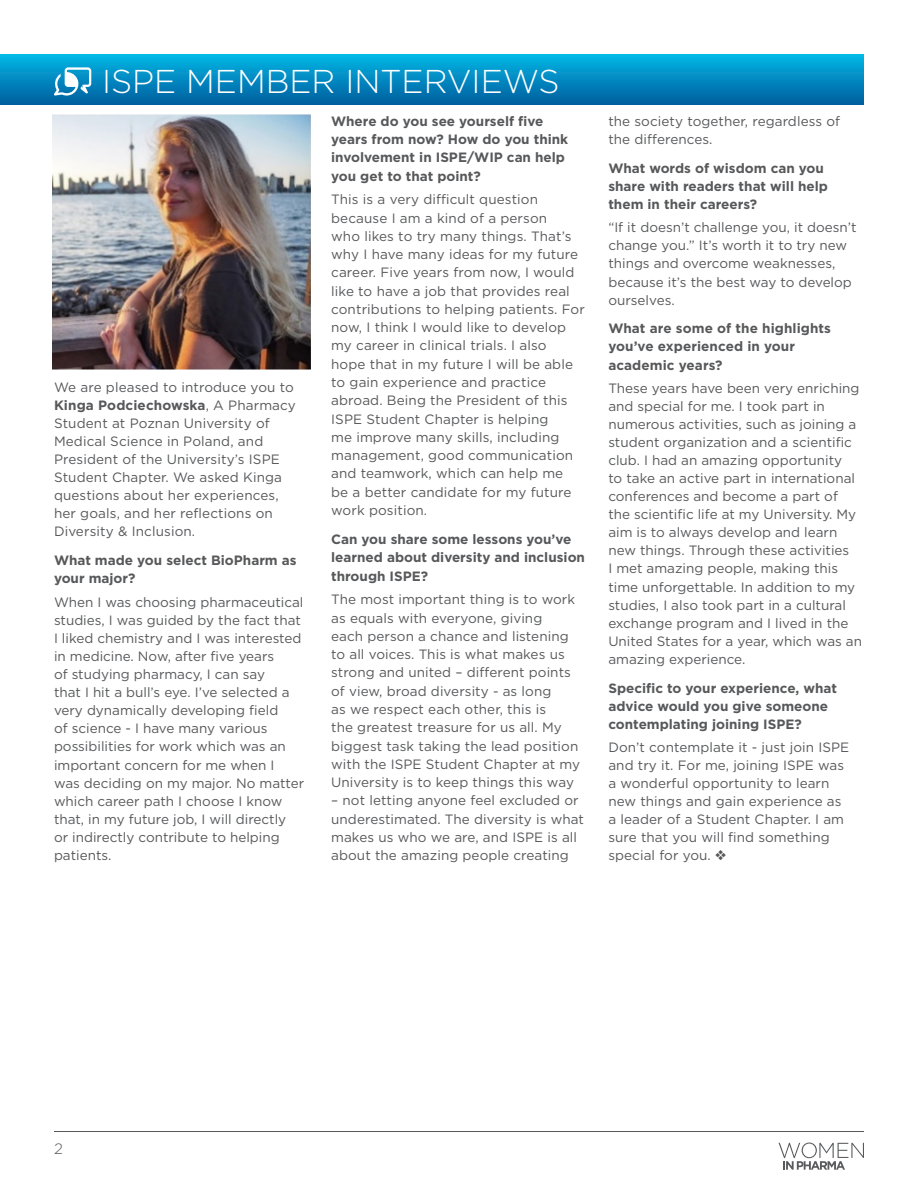
<style>
.page{position:relative;width:918px;height:1188px;background:#fff}
.page>*{position:absolute;margin:0;border:0;box-sizing:border-box;transform-origin:0 0}
.t1{font:300 33px "Gotham";color:#fff}
.t2{font:300 15px "Gotham";color:#57585a}
.t3{font:13.5px/18.3px "Gotham";color:#57585a}
.t4{font:700 13.5px/18px "Gotham";color:#57585a}
.s1{font-weight:700}
</style>
<div class="page">
<hr style="left:54px;top:1131px;width:810px;height:1px;background:#57585a">
<svg style="left:779px;top:1143px;width:85px;height:27px"></svg>
<div style="left:0;top:54px;width:864px;height:51px;background:linear-gradient(to bottom,#01b8e6,#005d9d)"></div>
<svg style="left:54px;top:67px;width:37px;height:29px"></svg>
<img style="left:53px;top:115px;width:258px;height:255px">
<h1 class="t1" style="left:102px;top:60px;width:459px">ISPE MEMBER INTERVIEWS</h1>
<p class="t3" style="left:54px;top:377px;width:243px">We are pleased to introduce you to<br><span class="s1">Kinga Podciechowska</span>, A Pharmacy<br>Student at Poznan University of<br>Medical Science in Poland, and<br>President of the University’s ISPE<br>Student Chapter. We asked Kinga questions about her experiences, her goals, and her reflections on<br>Diversity &amp; Inclusion.</p>
<p class="t4" style="left:54px;top:551px;width:244px">What made you select BioPharm as your major?</p>
<p class="t3" style="left:54px;top:593px;width:252px">When I was choosing pharmaceutical studies, I was guided by the fact that I liked chemistry and I was interested in medicine. Now, after five years<br>of studying pharmacy, I can say<br>that I hit a bull’s eye. I’ve selected a very dynamically developing field<br>of science - I have many various possibilities for work which was an important concern for me when I<br>was deciding on my major. No matter which career path I choose I know that, in my future job, I will directly<br>or indirectly contribute to helping patients.</p>
<p class="t4" style="left:331px;top:112px;width:239px">Where do you see yourself five years from now? How do you think involvement in ISPE/WIP can help you get to that point?</p>
<p class="t3" style="left:331px;top:190px;width:255px">This is a very difficult question because I am a kind of a person<br>who likes to try many things. That’s why I have many ideas for my future career. Five years from now, I would like to have a job that provides real contributions to helping patients. For now, I think I would like to develop my career in clinical trials. I also<br>hope that in my future I will be able to gain experience and practice abroad. Being the President of this<br>ISPE Student Chapter is helping<br>me improve many skills, including management, good communication and teamwork, which can help me<br>be a better candidate for my future work position.</p>
<p class="t4" style="left:331px;top:530px;width:255px">Can you share some lessons you’ve learned about diversity and inclusion through ISPE?</p>
<p class="t3" style="left:331px;top:590px;width:251px">The most important thing is to work as equals with everyone, giving<br>each person a chance and listening to all voices. This is what makes us strong and united – different points of view, broad diversity - as long<br>as we respect each other, this is<br>the greatest treasure for us all. My biggest task taking the lead position with the ISPE Student Chapter at my University is to keep things this way</p>
<p class="t3" style="left:331px;top:791px;width:254px">– not letting anyone feel excluded or underestimated. The diversity is what makes us who we are, and ISPE is all about the amazing people creating</p>
<p class="t3" style="left:608px;top:112px;width:233px">the society together, regardless of the differences.</p>
<p class="t4" style="left:608px;top:159px;width:221px">What words of wisdom can you share with readers that will help them in their careers?</p>
<p class="t3" style="left:608px;top:218px;width:250px">“If it doesn’t challenge you, it doesn’t change you.” It’s worth it to try new things and overcome weaknesses, because it’s the best way to develop ourselves.</p>
<p class="t4" style="left:608px;top:320px;width:224px">What are some of the highlights you’ve experienced in your academic years?</p>
<p class="t3" style="left:608px;top:379px;width:255px">These years have been very enriching and special for me. I took part in numerous activities, such as joining a student organization and a scientific club. I had an amazing opportunity<br>to take an active part in international conferences and become a part of the scientific life at my University. My aim is to always develop and learn new things. Through these activities<br>I met amazing people, making this time unforgettable. In addition to my studies, I also took part in a cultural exchange program and I lived in the United States for a year, which was an amazing experience.</p>
<p class="t4" style="left:608px;top:679px;width:230px">Specific to your experience, what advice would you give someone contemplating joining ISPE?</p>
<p class="t3" style="left:608px;top:738px;width:242px">Don’t contemplate it - just join ISPE and try it. For me, joining ISPE was a wonderful opportunity to learn new things and gain experience as a leader of a Student Chapter. I am sure that you will find something special for you. ❖</p>
<p class="t2" style="left:54px;top:1140px;width:10px">2</p>
</div>
